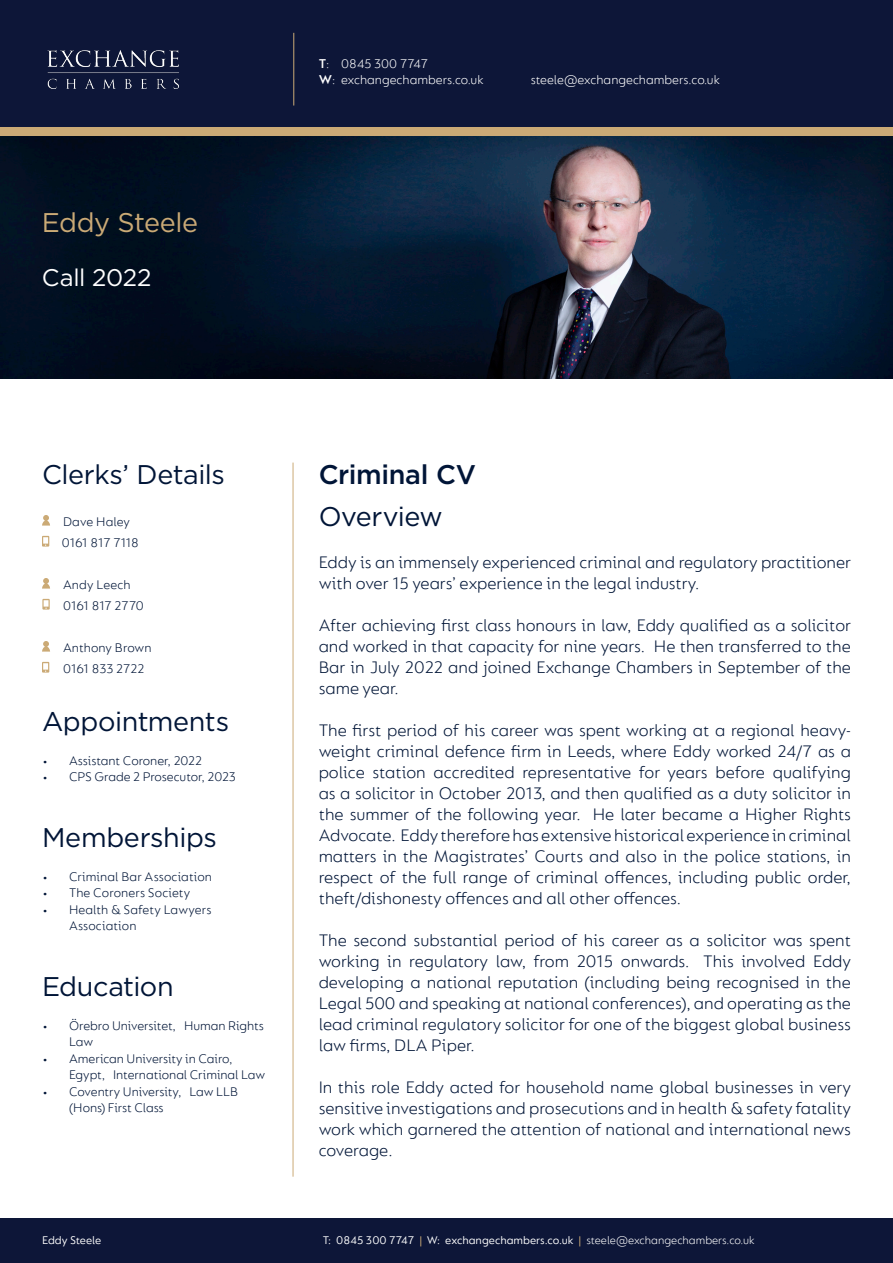
<style>
.page{position:relative;width:893px;height:1263px;background:#fff}
.page>*{position:absolute;margin:0;border:0;box-sizing:border-box;transform-origin:0 0}
.t1{font:27px "Gotham";letter-spacing:-.015em;color:#001537}
.t2{font:500 27px "Gotham";letter-spacing:-.01em;color:#001537}
.t3{font:27px "Gotham";letter-spacing:-.015em;color:#cbaa76}
.t4{font:24px "Gotham";letter-spacing:-.015em;color:#fff}
.t5{font:300 18px/21px "FS Lucas";color:#001537;text-align:justify}
.t6{font:300 13.5px/16.5px "FS Lucas";color:#001537}
.t7{font:300 13.5px/16.2px "FS Lucas";color:#fff}
.t8{font:12px "FS Lucas";color:#fff}
.s1{font-weight:600}
.s2{color:#cbaa76}
.s3{font-weight:300}
</style>
<div class="page">
<div style="left:0;top:64px;width:893px;height:72px;background:#cbaa76"></div>
<div style="left:0;top:0;width:893px;height:127px;background:#0d1638"></div>
<div style="left:0;top:1219px;width:893px;height:44px;background:#0d1638"></div>
<img style="left:47px;top:50px;width:132px;height:39px">
<hr style="left:293px;top:33px;width:1px;height:73px;background:#cbaa76">
<hr style="left:293px;top:463px;width:1px;height:714px;background:#cbaa76">
<img style="left:0;top:136px;width:893px;height:242px">
<svg style="left:42px;top:578px;width:8px;height:11px"></svg>
<svg style="left:42px;top:641px;width:8px;height:11px"></svg>
<svg style="left:42px;top:662px;width:7px;height:11px"></svg>
<svg style="left:42px;top:536px;width:7px;height:11px"></svg>
<svg style="left:42px;top:599px;width:8px;height:11px"></svg>
<svg style="left:42px;top:515px;width:8px;height:11px"></svg>
<p class="t3" style="left:42px;top:205px;width:158px">Eddy Steele</p>
<p class="t4" style="left:42px;top:262px;width:111px">Call 2022</p>
<p class="t7" style="left:319px;top:55px;width:166px"><span class="s1">T</span>: 0845 300 7747<br><span class="s1">W</span>: exchangechambers.co.uk</p>
<p class="t7" style="left:531px;top:71px;width:191px">steele@exchangechambers.co.uk</p>
<p class="t1" style="left:42px;top:457px;width:184px">Clerks’ Details</p>
<p class="t6" style="left:62px;top:510px;width:78px;line-height:21px">Dave Haley<br>0161 817 7118</p>
<p class="t6" style="left:63px;top:576px;width:69px">Andy Leech</p>
<p class="t6" style="left:63px;top:597px;width:82px">0161 817 2770</p>
<p class="t6" style="left:63px;top:639px;width:90px">Anthony Brown</p>
<p class="t6" style="left:63px;top:660px;width:83px">0161 833 2722</p>
<p class="t1" style="left:42px;top:704px;width:189px">Appointments</p>
<p class="t6" style="left:42px;top:752px;width:162px">• Assistant Coroner, 2022</p>
<p class="t6" style="left:42px;top:768px;width:195px">• CPS Grade 2 Prosecutor, 2023</p>
<p class="t1" style="left:42px;top:820px;width:176px">Memberships</p>
<p class="t6" style="left:42px;top:868px;width:172px">• Criminal Bar Association</p>
<p class="t6" style="left:42px;top:884px;width:150px">• The Coroners Society</p>
<p class="t6" style="left:69px;top:901px;width:144px;text-indent:-27px">• Health &amp; Safety Lawyers<br>Association</p>
<p class="t1" style="left:42px;top:969px;width:133px">Education</p>
<p class="t6" style="left:69px;top:1017px;width:196px;text-indent:-27px">• Örebro Universitet, Human Rights<br>Law</p>
<p class="t6" style="left:69px;top:1050px;width:198px;text-indent:-27px">• American University in Cairo,<br>Egypt, International Criminal Law</p>
<p class="t6" style="left:69px;top:1083px;width:171px;text-indent:-27px">• Coventry University, Law LLB (Hons) First Class</p>
<p class="t8" style="left:42px;top:1233px;width:61px">Eddy Steele</p>
<p class="t2" style="left:319px;top:456px;width:159px">Criminal CV</p>
<p class="t1" style="left:319px;top:499px;width:126px">Overview</p>
<p class="t5" style="left:319px;top:551px;width:534px">Eddy is an immensely experienced criminal and regulatory practitioner with over 15 years’ experience in the legal industry.</p>
<p class="t5" style="left:319px;top:614px;width:534px">After achieving first class honours in law, Eddy qualified as a solicitor and worked in that capacity for nine years. He then transferred to the Bar in July 2022 and joined Exchange Chambers in September of the same year.</p>
<p class="t5" style="left:319px;top:719px;width:534px">The first period of his career was spent working at a regional heavy&shy;weight criminal defence firm in Leeds, where Eddy worked 24/7 as a police station accredited representative for years before qualifying as a solicitor in October 2013, and then qualified as a duty solicitor in the summer of the following year. He later became a Higher Rights Advocate. Eddy therefore has extensive historical experience in criminal matters in the Magistrates’ Courts and also in the police stations, in respect of the full range of criminal offences, including public order, theft/dishonesty offences and all other offences.</p>
<p class="t5" style="left:319px;top:929px;width:534px">The second substantial period of his career as a solicitor was spent working in regulatory law, from 2015 onwards. This involved Eddy developing a national reputation (including being recognised in the Legal 500 and speaking at national conferences), and operating as the lead criminal regulatory solicitor for one of the biggest global business law firms, DLA Piper.</p>
<p class="t5" style="left:319px;top:1076px;width:534px">In this role Eddy acted for household name global businesses in very sensitive investigations and prosecutions and in health &amp; safety fatality work which garnered the attention of national and international news coverage.</p>
<p class="t8" style="left:323px;top:1233px;width:433px">T: 0845 300 7747 <span class="s2">|</span> W: exchangechambers.co.uk <span class="s2">|</span> <span class="s3">steele@exchangechambers.co.uk</span></p>
</div>
